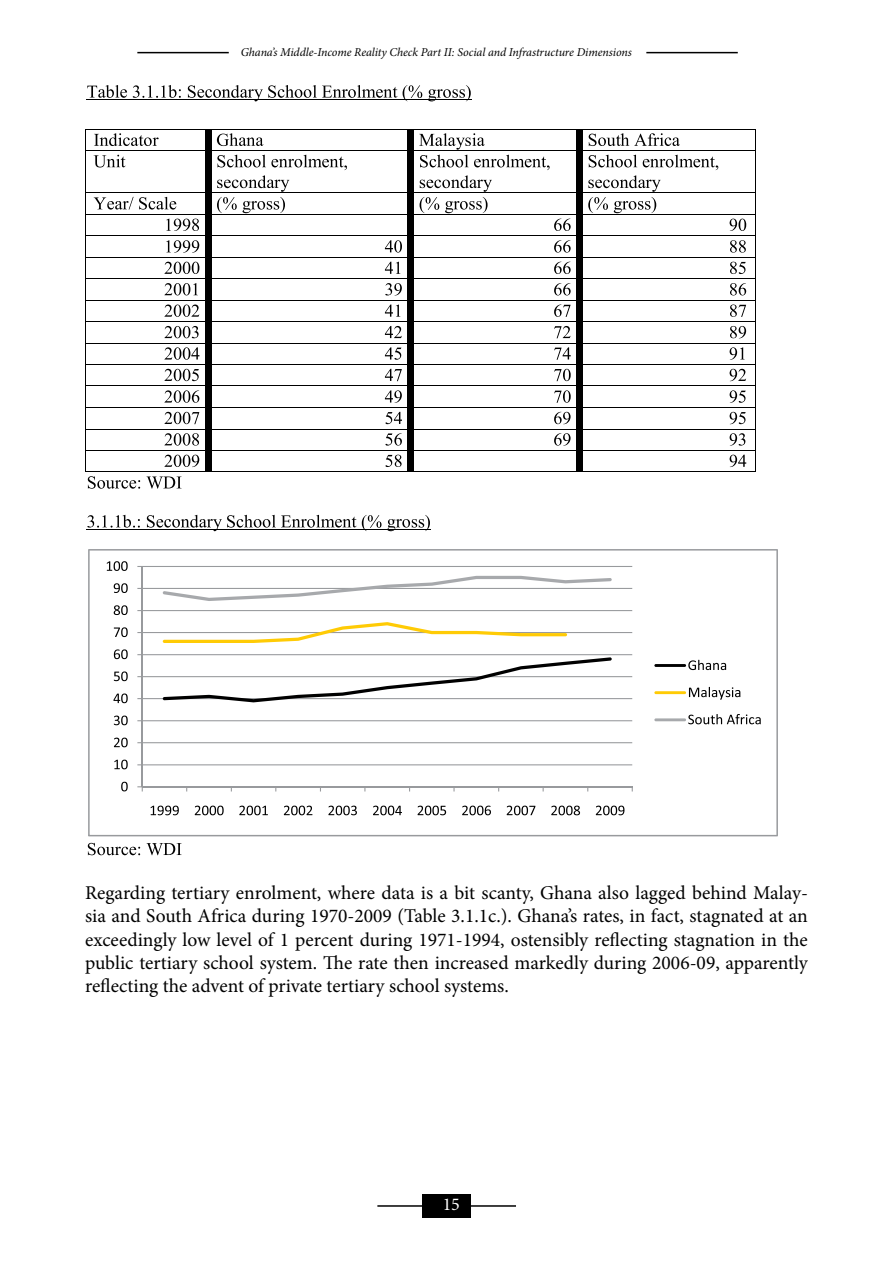
<style>
.page{position:relative;width:893px;height:1263px;background:#fff}
.page>*{position:absolute;margin:0;border:0;box-sizing:border-box;transform-origin:0 0}
.t1{font:19.5px/23.4px "Minion Pro";color:#000;text-align:justify}
.t2{font:18px "Minion Pro";color:#fff}
.t3{font:italic 12px "Minion Pro";letter-spacing:-.005em;color:#000}
</style>
<div class="page">
<div style="left:422px;top:1194px;width:49px;height:24px;background:#000"></div>
<hr style="left:377px;top:1205px;width:45px;height:2px;background:#000">
<hr style="left:471px;top:1205px;width:45px;height:2px;background:#000">
<hr style="left:137px;top:52px;width:92px;height:1px;background:#000">
<hr style="left:646px;top:52px;width:92px;height:1px;background:#000">
<svg style="left:87px;top:85px;width:384px;height:15px"></svg>
<hr style="left:87px;top:100px;width:385px;height:1px;background:#000">
<svg style="left:94px;top:133px;width:65px;height:13px"></svg>
<svg style="left:217px;top:133px;width:46px;height:13px"></svg>
<hr style="left:86px;top:129px;width:119px;height:1px;background:#000">
<hr style="left:205px;top:129px;width:202px;height:1px;background:#000">
<hr style="left:577px;top:129px;width:178px;height:1px;background:#000">
<div style="left:205px;top:130px;width:6px;height:20px;background:#000"></div>
<svg style="left:94px;top:155px;width:32px;height:12px"></svg>
<svg style="left:85px;top:129px;width:1px;height:22px"></svg>
<hr style="left:86px;top:150px;width:119px;height:1px;background:#000">
<hr style="left:211px;top:150px;width:196px;height:1px;background:#000">
<hr style="left:583px;top:150px;width:172px;height:1px;background:#000">
<svg style="left:755px;top:129px;width:1px;height:22px"></svg>
<hr style="left:85px;top:151px;width:1px;height:42px;background:#000">
<div style="left:205px;top:151px;width:6px;height:42px;background:#000"></div>
<hr style="left:755px;top:151px;width:1px;height:42px;background:#000">
<svg style="left:217px;top:155px;width:130px;height:58px"></svg>
<hr style="left:86px;top:193px;width:119px;height:1px;background:#000">
<hr style="left:211px;top:193px;width:196px;height:1px;background:#000">
<hr style="left:583px;top:193px;width:172px;height:1px;background:#000">
<div style="left:205px;top:193px;width:6px;height:21px;background:#000"></div>
<svg style="left:730px;top:219px;width:16px;height:12px"></svg>
<hr style="left:86px;top:214px;width:119px;height:1px;background:#000">
<hr style="left:211px;top:214px;width:196px;height:1px;background:#000">
<hr style="left:583px;top:214px;width:172px;height:1px;background:#000">
<div style="left:205px;top:215px;width:6px;height:20px;background:#000"></div>
<svg style="left:730px;top:240px;width:16px;height:13px"></svg>
<hr style="left:86px;top:235px;width:119px;height:1px;background:#000">
<hr style="left:211px;top:235px;width:196px;height:1px;background:#000">
<hr style="left:583px;top:235px;width:172px;height:1px;background:#000">
<div style="left:205px;top:236px;width:6px;height:21px;background:#000"></div>
<svg style="left:730px;top:262px;width:16px;height:12px"></svg>
<hr style="left:86px;top:257px;width:119px;height:1px;background:#000">
<hr style="left:211px;top:257px;width:196px;height:1px;background:#000">
<hr style="left:583px;top:257px;width:172px;height:1px;background:#000">
<div style="left:205px;top:258px;width:6px;height:20px;background:#000"></div>
<svg style="left:730px;top:283px;width:16px;height:12px"></svg>
<hr style="left:86px;top:278px;width:119px;height:1px;background:#000">
<hr style="left:211px;top:278px;width:196px;height:1px;background:#000">
<hr style="left:583px;top:278px;width:172px;height:1px;background:#000">
<div style="left:205px;top:279px;width:6px;height:21px;background:#000"></div>
<svg style="left:730px;top:304px;width:16px;height:13px"></svg>
<hr style="left:86px;top:300px;width:119px;height:1px;background:#000">
<hr style="left:211px;top:300px;width:196px;height:1px;background:#000">
<hr style="left:583px;top:300px;width:172px;height:1px;background:#000">
<div style="left:205px;top:301px;width:6px;height:20px;background:#000"></div>
<svg style="left:730px;top:326px;width:16px;height:12px"></svg>
<hr style="left:86px;top:321px;width:119px;height:1px;background:#000">
<hr style="left:211px;top:321px;width:196px;height:1px;background:#000">
<hr style="left:583px;top:321px;width:172px;height:1px;background:#000">
<div style="left:205px;top:322px;width:6px;height:21px;background:#000"></div>
<svg style="left:730px;top:347px;width:15px;height:13px"></svg>
<hr style="left:86px;top:343px;width:119px;height:1px;background:#000">
<hr style="left:211px;top:343px;width:196px;height:1px;background:#000">
<hr style="left:583px;top:343px;width:172px;height:1px;background:#000">
<div style="left:205px;top:343px;width:6px;height:21px;background:#000"></div>
<svg style="left:730px;top:369px;width:16px;height:12px"></svg>
<hr style="left:86px;top:364px;width:119px;height:1px;background:#000">
<hr style="left:211px;top:364px;width:196px;height:1px;background:#000">
<hr style="left:583px;top:364px;width:172px;height:1px;background:#000">
<div style="left:205px;top:365px;width:6px;height:21px;background:#000"></div>
<svg style="left:730px;top:390px;width:16px;height:13px"></svg>
<hr style="left:86px;top:386px;width:119px;height:1px;background:#000">
<hr style="left:211px;top:386px;width:196px;height:1px;background:#000">
<hr style="left:583px;top:386px;width:172px;height:1px;background:#000">
<div style="left:205px;top:386px;width:6px;height:21px;background:#000"></div>
<svg style="left:730px;top:412px;width:16px;height:12px"></svg>
<hr style="left:86px;top:407px;width:119px;height:1px;background:#000">
<hr style="left:211px;top:407px;width:196px;height:1px;background:#000">
<hr style="left:583px;top:407px;width:172px;height:1px;background:#000">
<div style="left:205px;top:408px;width:6px;height:21px;background:#000"></div>
<svg style="left:730px;top:433px;width:15px;height:13px"></svg>
<hr style="left:86px;top:429px;width:119px;height:1px;background:#000">
<hr style="left:211px;top:429px;width:196px;height:1px;background:#000">
<hr style="left:583px;top:429px;width:172px;height:1px;background:#000">
<div style="left:205px;top:429px;width:6px;height:21px;background:#000"></div>
<svg style="left:730px;top:455px;width:16px;height:12px"></svg>
<hr style="left:86px;top:450px;width:119px;height:1px;background:#000">
<hr style="left:211px;top:450px;width:196px;height:1px;background:#000">
<hr style="left:583px;top:450px;width:172px;height:1px;background:#000">
<hr style="left:86px;top:471px;width:119px;height:1px;background:#000">
<div style="left:205px;top:451px;width:6px;height:20px;background:#000"></div>
<hr style="left:205px;top:471px;width:202px;height:1px;background:#000">
<svg style="left:385px;top:129px;width:333px;height:343px"></svg>
<hr style="left:577px;top:471px;width:178px;height:1px;background:#000">
<svg style="left:755px;top:193px;width:1px;height:279px"></svg>
<svg style="left:85px;top:193px;width:114px;height:296px"></svg>
<svg style="left:87px;top:515px;width:269px;height:16px"></svg>
<svg style="left:362px;top:515px;width:68px;height:16px"></svg>
<hr style="left:87px;top:529px;width:344px;height:1px;background:#000">
<svg style="left:88px;top:843px;width:52px;height:12px"></svg>
<svg style="left:146px;top:843px;width:36px;height:12px"></svg>
<svg style="left:88px;top:549px;width:690px;height:287px"></svg>
<p class="t3" style="left:241px;top:44px;width:393px">Ghana’s Middle-Income Reality Check Part II: Social and Infrastructure Dimensions</p>
<p class="t1" style="left:85px;top:881px;width:724px">Regarding tertiary enrolment, where data is a bit scanty, Ghana also lagged behind Malay&shy;sia and South Africa during 1970-2009 (Table 3.1.1c.). Ghana’s rates, in fact, stagnated at an exceedingly low level of 1 percent during 1971-1994, ostensibly reflecting stagnation in the public tertiary school system. The rate then increased markedly during 2006-09, apparently reflecting the advent of private tertiary school systems.</p>
<p class="t2" style="left:443px;top:1193px;width:19px">15</p>
</div>
